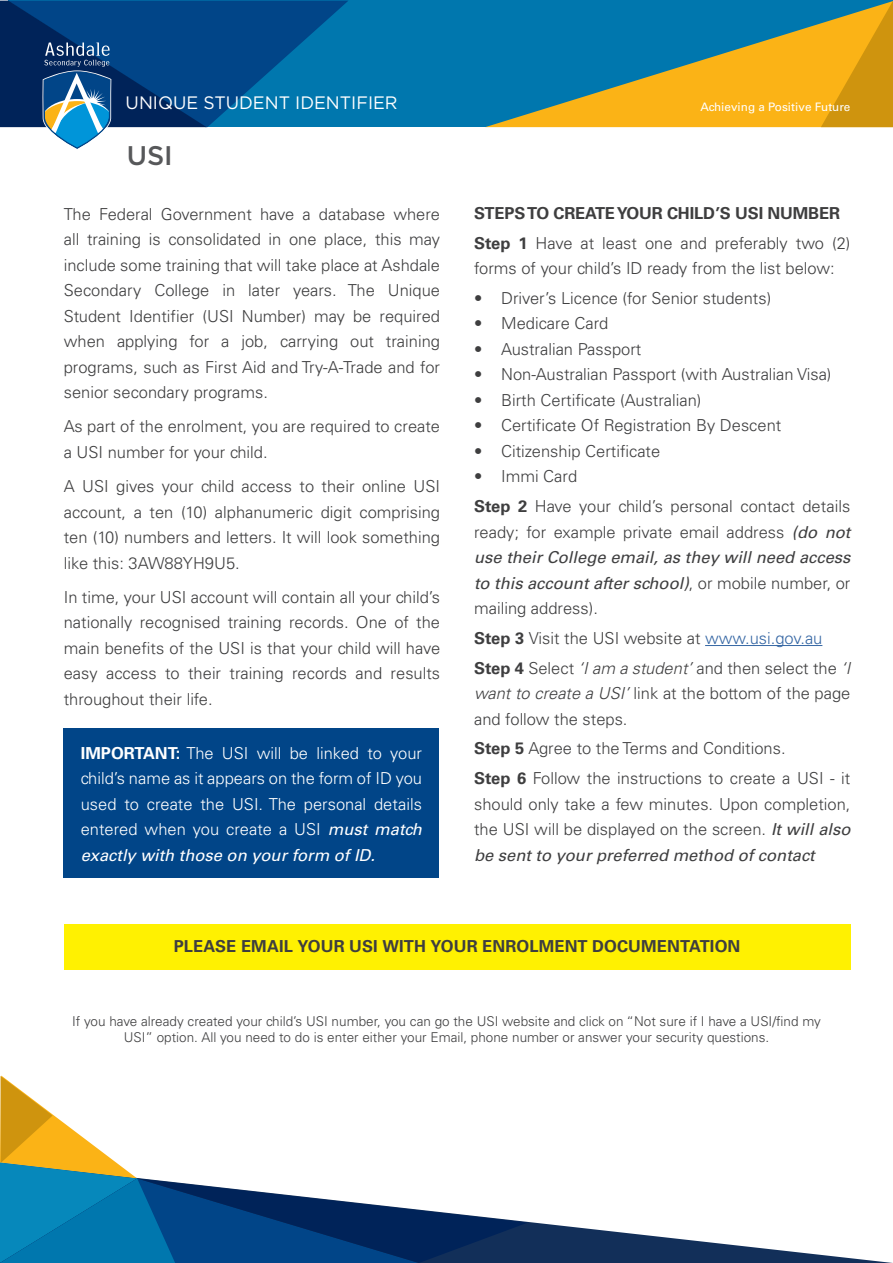
<style>
.page{position:relative;width:893px;height:1263px;background:#fff}
.page>*{position:absolute;margin:0;border:0;box-sizing:border-box;transform-origin:0 0}
.t1{font:500 26.85px "Gotham";color:#57585a}
.pull_quote_large{font:18px "Gotham";color:#fff}
.t2{font:300 16.5px/25.5px "Univers";color:#3e3e3f}
.t3{font:300 16.5px/25.5px "Univers";color:#fff}
.t4{font:700 16.5px "Univers LT Std";color:#3e3e3f}
.t5{font:300 13.5px/16.5px "Univers";color:#3e3e3f;text-align:center}
.t6{font:11.7px "Univers";color:#fff}
.s1{font-family:"Univers LT Std";font-weight:700}
.s2{font-weight:400;font-style:italic}
.s3{color:#3667a4}
.s4{font-style:italic}
</style>
<div class="page">
<div style="left:8px;top:1px;width:885px;height:126px;background:#0077ae"></div>
<svg style="left:486px;top:23px;width:335px;height:104px"></svg>
<svg style="left:821px;top:1px;width:72px;height:126px"></svg>
<hr style="left:705px;top:645px;width:117px;height:1px;background:#3667a4">
<div style="left:64px;top:729px;width:375px;height:149px;background:#014588"></div>
<div style="left:64px;top:924px;width:786px;height:45px;background:#fff101"></div>
<svg style="left:0;top:1px;width:348px;height:148px"></svg>
<svg style="left:528px;top:1222px;width:365px;height:41px"></svg>
<svg style="left:0;top:1075px;width:528px;height:188px"></svg>
<p class="pull_quote_large" style="left:126px;top:91px;width:274px">UNIQUE STUDENT IDENTIFIER</p>
<p class="t6" style="left:700px;top:100px;width:152px">Achieving a Positive Future</p>
<p class="t1" style="left:127px;top:138px;width:48px">USI</p>
<p class="t2" style="left:64px;top:201px;width:378px;text-align:justify">The Federal Government have a database where all training is consolidated in one place, this may include some training that will take place at Ashdale Secondary College in later years. The Unique Student Identifier (USI Number) may be required when applying for a job, carrying out training programs, such as First Aid and Try-A-Trade and for senior secondary programs.</p>
<p class="t2" style="left:64px;top:414px;width:378px">As part of the enrolment, you are required to create a USI number for your child.</p>
<p class="t2" style="left:64px;top:473px;width:378px;text-align:justify">A USI gives your child access to their online USI account, a ten (10) alphanumeric digit comprising ten (10) numbers and letters. It will look something like this: 3AW88YH9U5.</p>
<p class="t2" style="left:64px;top:584px;width:378px;text-align:justify">In time, your USI account will contain all your child’s nationally recognised training records. One of the main benefits of the USI is that your child will have easy access to their training records and results throughout their life.</p>
<p class="t3" style="left:81px;top:740px;width:347px"><span class="s1">IMPORTANT:</span> The USI will be linked to your child’s name as it appears on the form of ID you used to create the USI. The personal details entered when you create a USI <span class="s2">must match exactly with those on yourform ofID.</span></p>
<p class="t4" style="left:474px;top:203px;width:367px">STEPS TO CREATE YOUR CHILD’S USI NUMBER</p>
<p class="t2" style="left:474px;top:230px;width:378px"><span class="s1">Step 1</span> Have at least one and preferably two (2) forms of your child’s ID ready from the list below:</p>
<p class="t2" style="left:474px;top:285px;width:299px">• Driver’s Licence (for Senior students)</p>
<p class="t2" style="left:474px;top:311px;width:136px">• Medicare Card</p>
<p class="t2" style="left:474px;top:336px;width:169px">• Australian Passport</p>
<p class="t2" style="left:474px;top:362px;width:359px">• Non-Australian Passport (with Australian Visa)</p>
<p class="t2" style="left:474px;top:387px;width:229px">• Birth Certificate (Australian)</p>
<p class="t2" style="left:474px;top:413px;width:309px">• Certificate Of Registration By Descent</p>
<p class="t2" style="left:474px;top:438px;width:188px">• Citizenship Certificate</p>
<p class="t2" style="left:474px;top:464px;width:105px">• Immi Card</p>
<p class="t2" style="left:474px;top:493px;width:382px"><span class="s1">Step 2</span> Have your child’s personal contact details ready; for example private email address <span class="s2">(do not use theirCollege email,as they willneed access to this accountafterschool)</span>, o r m o b i l e n u m b e r, o r mailing address).</p>
<p class="t2" style="left:474px;top:625px;width:350px"><span class="s1">Step 3</span> Visit the USI website at <span class="s3">www.usi.gov.au</span></p>
<p class="t2" style="left:474px;top:655px;width:382px"><span class="s1">Step 4</span> Select <span class="s4">‘Iam a student’</span>and then select the <span class="s4">‘I wantto create a USI’</span>link at the bottom of the page and follow the steps.</p>
<p class="t2" style="left:474px;top:736px;width:313px"><span class="s1">Step 5</span> Agree to the Terms and Conditions.</p>
<p class="t2" style="left:474px;top:765px;width:382px"><span class="s1">Step 6</span> Follow the instructions to create a USI - it should only take a few minutes. Upon completion, the USI will be displayed on the screen. <span class="s2">Itwillalso be sentto yourpreferred method ofcontact</span></p>
<p class="t4" style="left:174px;top:937px;width:568px">PLEASE EMAIL YOUR USI WITH YOUR ENROLMENT DOCUMENTATION</p>
<p class="t5" style="left:72px;top:1013px;width:750px">If you have already created your child’s USI number, you can go the USI website and click on “Not sure if I have a USI/find my<br>USI” option. All you need to do is enter either your Email, phone number or answer your security questions.</p>
</div>
